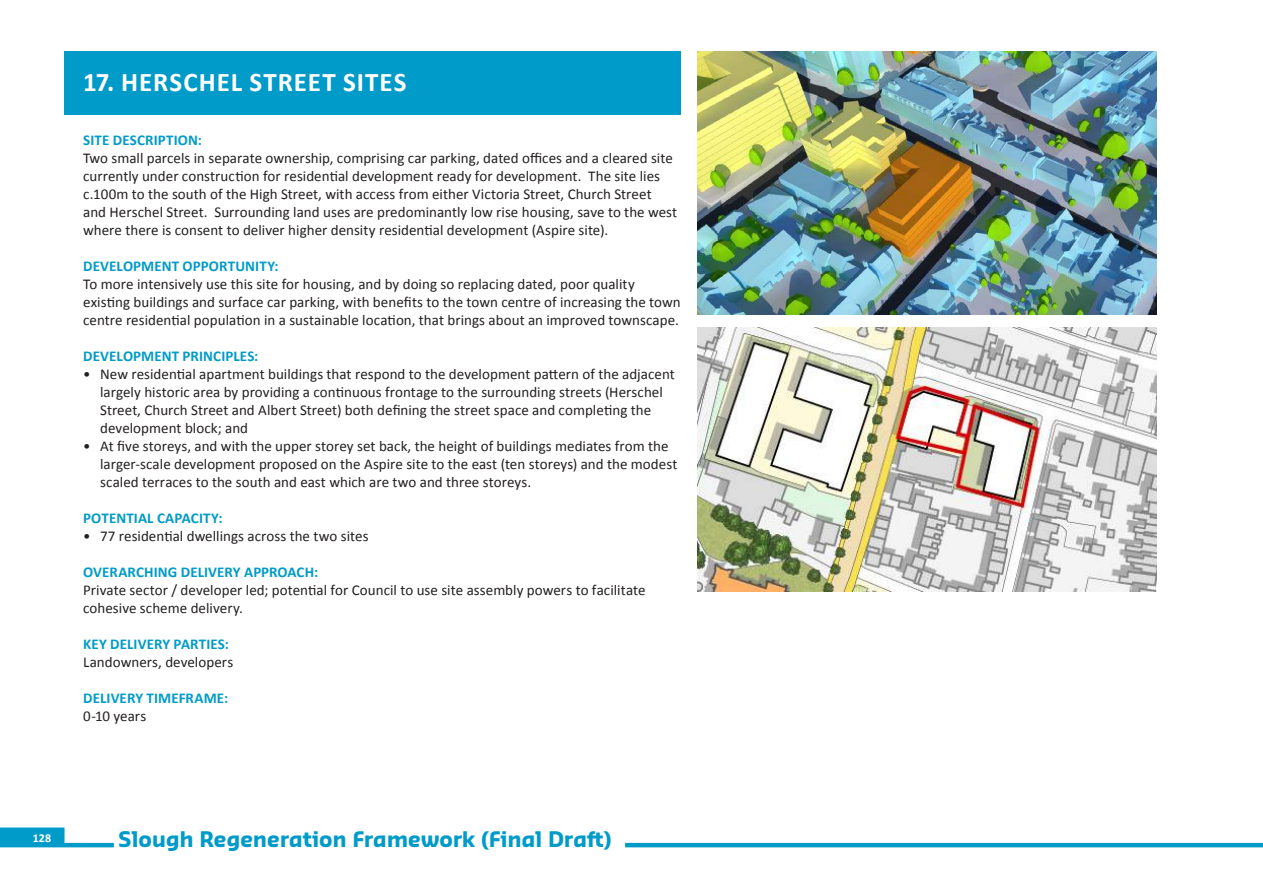
<style>
.page{position:relative;width:1263px;height:893px;background:#fff}
.page>*{position:absolute;margin:0;border:0;box-sizing:border-box;transform-origin:0 0}
.t1{font:700 27px "Calibri";letter-spacing:.04em;color:#fff}
.t2{font:700 21px "Sansa Pro";letter-spacing:-.01em;color:#009bc8}
.t3{font:15px/18px "Calibri";letter-spacing:.005em;color:#231f20}
.t4{font:700 15px "Calibri";letter-spacing:.005em;color:#009bc8}
.t5{font:700 12px "Calibri";color:#fff}
</style>
<div class="page">
<div style="left:64px;top:51px;width:617px;height:64px;background:#009bc8"></div>
<img style="left:698px;top:51px;width:459px;height:264px">
<img style="left:698px;top:327px;width:459px;height:264px">
<hr style="left:625px;top:843px;width:638px;height:4px;background:#009bc8">
<hr style="left:0;top:843px;width:114px;height:4px;background:#009bc8">
<div style="left:0;top:827px;width:65px;height:19px;background:#009bc8;border:2px solid #009bc8"></div>
<h1 class="t1" style="left:83px;top:66px;width:325px">17. HERSCHEL STREET SITES</h1>
<p class="t4" style="left:83px;top:131px;width:120px">SITE DESCRIPTION:</p>
<p class="t3" style="left:83px;top:149px;width:596px">Two small parcels in separate ownership, comprising car parking, dated offices and a cleared site currently under construction for residential development ready for development. The site lies c.100m to the south of the High Street, with access from either Victoria Street, Church Street and Herschel Street. Surrounding land uses are predominantly low rise housing, save to the west where there is consent to deliver higher density residential development (Aspire site).</p>
<p class="t4" style="left:83px;top:257px;width:197px">DEVELOPMENT OPPORTUNITY:</p>
<p class="t3" style="left:83px;top:275px;width:599px">To more intensively use this site for housing, and by doing so replacing dated, poor quality existing buildings and surface car parking, with benefits to the town centre of increasing the town centre residential population in a sustainable location, that brings about an improved townscape.</p>
<p class="t4" style="left:83px;top:347px;width:177px">DEVELOPMENT PRINCIPLES:</p>
<p class="t3" style="left:100px;top:365px;width:576px;text-indent:-17px">• New residential apartment buildings that respond to the development pattern of the adjacent largely historic area by providing a continuous frontage to the surrounding streets (Herschel Street, Church Street and Albert Street) both defining the street space and completing the development block; and</p>
<p class="t3" style="left:100px;top:437px;width:579px;text-indent:-17px">• At five storeys, and with the upper storey set back, the height of buildings mediates from the larger-scale development proposed on the Aspire site to the east (ten storeys) and the modest scaled terraces to the south and east which are two and three storeys.</p>
<p class="t4" style="left:83px;top:509px;width:141px">POTENTIAL CAPACITY:</p>
<p class="t3" style="left:83px;top:527px;width:287px">• 77 residential dwellings across the two sites</p>
<p class="t4" style="left:83px;top:563px;width:237px">OVERARCHING DELIVERY APPROACH:</p>
<p class="t3" style="left:83px;top:581px;width:564px">Private sector / developer led; potential for Council to use site assembly powers to facilitate cohesive scheme delivery.</p>
<p class="t4" style="left:83px;top:635px;width:147px">KEY DELIVERY PARTIES:</p>
<p class="t3" style="left:83px;top:653px;width:152px">Landowners, developers</p>
<p class="t4" style="left:83px;top:689px;width:146px">DELIVERY TIMEFRAME:</p>
<p class="t3" style="left:83px;top:707px;width:65px">0-10 years</p>
<p class="t5" style="left:33px;top:830px;width:20px">128</p>
<h2 class="t2" style="left:118px;top:825px;width:495px">Slough Regeneration Framework (Final Draft)</h2>
</div>
